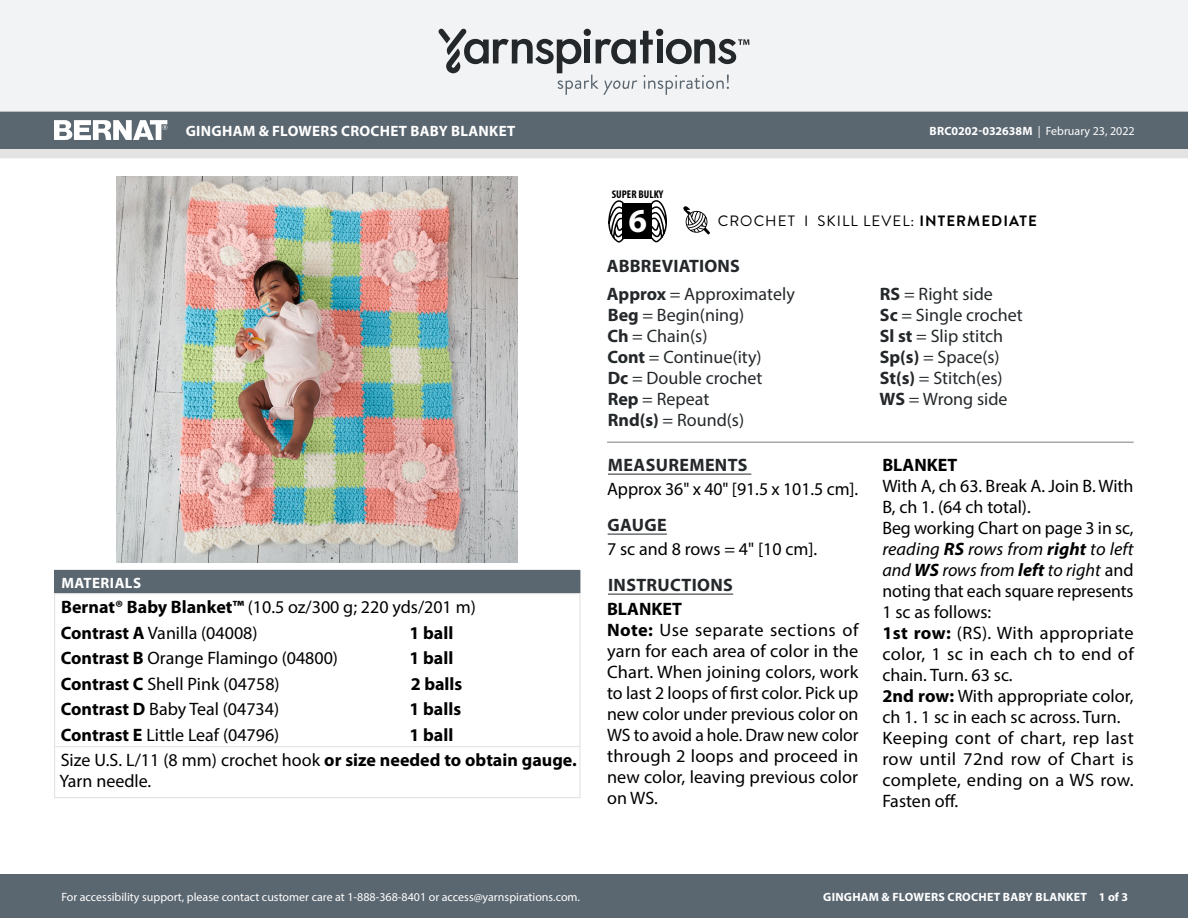
<style>
.page{position:relative;width:1188px;height:918px;background:#fff}
.page>*{position:absolute;margin:0;border:0;box-sizing:border-box;transform-origin:0 0}
.t1{font:700 33.6px "Myriad Pro";color:#fff}
.Body_-__Auto_Style_w{font:18px/21px "Myriad Pro";color:#000;text-align:justify}
.Abbreviations_-_With{font:18px "Myriad Pro";color:#24282a}
.Material_-__Colors_i{font:18px "Myriad Pro";color:#000}
.Materials_-_Needle{font:18px/21px "Myriad Pro";color:#000}
.Materials_-_Brand{font:18px "Myriad Pro";color:#000}
.Body_-_HEADERS_-_Und{font:700 18px "Myriad Pro";letter-spacing:.02em;color:#24282a}
.Material_-__Colors_i-2{font:700 18px "Myriad Pro";color:#000}
.Body_-__With_auto_st{font:18px "Myriad Pro";color:#000}
.Body_-__Auto_Style_w-2{font:700 18px "Myriad Pro";color:#000}
.Abbreviations_-__Hea{font:700 18px "Myriad Pro";letter-spacing:.01em;color:#24282a}
.Materials_-__Header{font:700 15px "Myriad Pro";letter-spacing:.02em;color:#fff}
.Type_of_pattern___Sk{font:15px "Brandon Grotesque";letter-spacing:.07em;color:#000}
.t2{font:12px "Myriad Pro";color:#fff}
.t3{font:700 12px "Myriad Pro";letter-spacing:.02em;color:#fff}
.t4{font:700 condensed 11.25px "Myriad Pro";color:#000}
.s1{font-weight:700}
.s2{font-style:italic}
.s3{font-weight:700;font-style:italic}
</style>
<div class="page">
<div style="left:0;top:875px;width:1188px;height:43px;background:#5a6670"></div>
<div style="left:0;top:149px;width:1188px;height:9px;background:#e4e3e3"></div>
<div style="left:0;top:111px;width:1188px;height:38px;background:#5a6670"></div>
<div style="left:0;top:0;width:1188px;height:112px;background:#f2f3f4"></div>
<svg style="left:438px;top:29px;width:311px;height:66px"></svg>
<svg style="left:54px;top:120px;width:113px;height:20px"></svg>
<svg style="left:683px;top:206px;width:27px;height:29px"></svg>
<svg style="left:608px;top:200px;width:16px;height:43px"></svg>
<svg style="left:651px;top:200px;width:16px;height:43px"></svg>
<div style="left:622px;top:203px;width:30px;height:36px;background:#000"></div>
<hr style="left:607px;top:442px;width:527px;height:1px;background:#7d7d7d">
<img style="left:117px;top:177px;width:401px;height:385px">
<hr style="left:608px;top:474px;width:143px;height:1px;background:#24282a">
<hr style="left:608px;top:534px;width:59px;height:1px;background:#24282a">
<hr style="left:608px;top:594px;width:125px;height:1px;background:#24282a">
<div style="left:55px;top:570px;width:525px;height:24px;background:#5a6670"></div>
<hr style="left:54px;top:570px;width:351px;height:1px;background:#5a6670">
<hr style="left:54px;top:593px;width:351px;height:1px;background:#e4e3e3">
<hr style="left:405px;top:593px;width:175px;height:1px;background:#e4e3e3">
<svg style="left:54px;top:571px;width:1px;height:175px"></svg>
<svg style="left:579px;top:571px;width:2px;height:175px"></svg>
<hr style="left:54px;top:747px;width:1px;height:50px;background:#e4e3e3">
<hr style="left:54px;top:746px;width:351px;height:1px;background:#e4e3e3">
<hr style="left:405px;top:746px;width:175px;height:1px;background:#e4e3e3">
<hr style="left:579px;top:747px;width:1px;height:50px;background:#e4e3e3">
<hr style="left:54px;top:797px;width:351px;height:1px;background:#e4e3e3">
<hr style="left:405px;top:797px;width:175px;height:1px;background:#e4e3e3">
<p class="Materials_-__Header" style="left:186px;top:121px;width:331px">GINGHAM &amp; FLOWERS CROCHET BABY BLANKET</p>
<p class="t2" style="left:930px;top:124px;width:207px"><span class="s1">BRC0202-032638M</span> | February 23, 2022</p>
<p class="t4" style="left:612px;top:187px;width:53px">SUPER BULKY</p>
<p class="t1" style="left:629px;top:199px;width:20px">6</p>
<p class="Type_of_pattern___Sk" style="left:718px;top:211px;width:321px">CROCHET I SKILL LEVEL: <span class="s1">INTERMEDIATE</span></p>
<p class="Materials_-__Header" style="left:61px;top:573px;width:81px">MATERIALS</p>
<p class="Materials_-_Brand" style="left:61px;top:596px;width:416px"><span class="s1">Bernat® Baby Blanket™</span> (10.5 oz/300 g; 220 yds/201 m)</p>
<p class="Material_-__Colors_i" style="left:61px;top:621px;width:198px"><span class="s1">Contrast A</span> Vanilla (04008)</p>
<p class="Material_-__Colors_i-2" style="left:410px;top:621px;width:45px">1 ball</p>
<p class="Material_-__Colors_i" style="left:61px;top:647px;width:279px"><span class="s1">Contrast B</span> Orange Flamingo (04800)</p>
<p class="Material_-__Colors_i-2" style="left:410px;top:646px;width:45px">1 ball</p>
<p class="Material_-__Colors_i" style="left:61px;top:672px;width:220px"><span class="s1">Contrast C</span> Shell Pink (04758)</p>
<p class="Material_-__Colors_i-2" style="left:411px;top:672px;width:53px">2 balls</p>
<p class="Material_-__Colors_i" style="left:61px;top:698px;width:220px"><span class="s1">Contrast D</span> Baby Teal (04734)</p>
<p class="Material_-__Colors_i-2" style="left:410px;top:697px;width:53px">1 balls</p>
<p class="Material_-__Colors_i" style="left:61px;top:723px;width:220px"><span class="s1">Contrast E</span> Little Leaf (04796)</p>
<p class="Material_-__Colors_i-2" style="left:410px;top:723px;width:45px">1 ball</p>
<p class="Materials_-_Needle" style="left:59px;top:749px;width:519px">Size U.S. L/11 (8 mm) crochet hook <span class="s1">or size needed to obtain gauge.<br></span>Yarn needle.</p>
<p class="Abbreviations_-__Hea" style="left:607px;top:254px;width:135px">ABBREVIATIONS</p>
<p class="Abbreviations_-_With" style="left:607px;top:283px;width:189px"><span class="s1">Approx</span> = Approximately</p>
<p class="Abbreviations_-_With" style="left:608px;top:304px;width:138px"><span class="s1">Beg</span> = Begin(ning)</p>
<p class="Abbreviations_-_With" style="left:607px;top:325px;width:102px"><span class="s1">Ch</span> = Chain(s)</p>
<p class="Abbreviations_-_With" style="left:607px;top:346px;width:156px"><span class="s1">Cont</span> = Continue(ity)</p>
<p class="Abbreviations_-_With" style="left:608px;top:367px;width:156px"><span class="s1">Dc</span> = Double crochet</p>
<p class="Abbreviations_-_With" style="left:608px;top:388px;width:103px"><span class="s1">Rep</span> = Repeat</p>
<p class="Abbreviations_-_With" style="left:608px;top:409px;width:138px"><span class="s1">Rnd(s)</span> = Round(s)</p>
<p class="Body_-_HEADERS_-_Und" style="left:608px;top:453px;width:141px">MEASUREMENTS</p>
<p class="Body_-__Auto_Style_w" style="left:607px;top:478px;width:253px">Approx 36" x 40" [91.5 x 101.5 cm].</p>
<p class="Body_-_HEADERS_-_Und" style="left:608px;top:513px;width:61px">GAUGE</p>
<p class="Body_-__With_auto_st" style="left:607px;top:538px;width:212px">7 sc and 8 rows = 4" [10 cm].</p>
<p class="Body_-_HEADERS_-_Und" style="left:608px;top:573px;width:126px">INSTRUCTIONS</p>
<p class="Body_-__Auto_Style_w-2" style="left:607px;top:597px;width:77px">BLANKET</p>
<p class="Body_-__Auto_Style_w" style="left:607px;top:619px;width:253px"><span class="s1">Note:</span> Use separate sections of yarn for each area of color in the Chart. When joining colors, work to last 2 loops of first color. Pick up new color under previous color on WS to avoid a hole. Draw new color through 2 loops and proceed in new color, leaving previous color on WS.</p>
<p class="Abbreviations_-_With" style="left:880px;top:283px;width:114px"><span class="s1">RS</span> = Right side</p>
<p class="Abbreviations_-_With" style="left:880px;top:304px;width:145px"><span class="s1">Sc</span> = Single crochet</p>
<p class="Abbreviations_-_With" style="left:880px;top:325px;width:125px"><span class="s1">Sl st</span> = Slip stitch</p>
<p class="Abbreviations_-_With" style="left:880px;top:346px;width:121px"><span class="s1">Sp(s)</span> = Space(s)</p>
<p class="Abbreviations_-_With" style="left:880px;top:367px;width:124px"><span class="s1">St(s)</span> = Stitch(es)</p>
<p class="Abbreviations_-_With" style="left:880px;top:388px;width:129px"><span class="s1">WS</span> = Wrong side</p>
<p class="Body_-__Auto_Style_w-2" style="left:882px;top:453px;width:77px">BLANKET</p>
<p class="Body_-__Auto_Style_w" style="left:882px;top:475px;width:253px">With A, ch 63. Break A. Join B. With<br>B, ch 1. (64 ch total).</p>
<p class="Body_-__Auto_Style_w" style="left:882px;top:517px;width:253px">Beg working Chart on page 3 in sc, <span class="s2">reading</span> <span class="s3">RS</span> <span class="s2">rows from</span> <span class="s3">right</span> <span class="s2">to left and</span> <span class="s3">WS</span> <span class="s2">rows from</span> <span class="s3">left</span> <span class="s2">to right</span> and noting that each square represents 1 sc as follows:</p>
<p class="Body_-__Auto_Style_w" style="left:882px;top:622px;width:253px"><span class="s1">1st row:</span> (RS). With appropriate color, 1 sc in each ch to end of chain. Turn. 63 sc.</p>
<p class="Body_-__Auto_Style_w" style="left:882px;top:685px;width:253px"><span class="s1">2nd row:</span> With appropriate color, ch 1. 1 sc in each sc across. Turn.</p>
<p class="Body_-__Auto_Style_w" style="left:882px;top:727px;width:253px">Keeping cont of chart, rep last row until 72nd row of Chart is complete, ending on a WS row.<br>Fasten off.</p>
<p class="t2" style="left:61px;top:889px;width:520px">For accessibility support, please contact customer care at 1-888-368-8401 or access@yarnspirations.com.</p>
<p class="t3" style="left:823px;top:889px;width:306px">GINGHAM &amp; FLOWERS CROCHET BABY BLANKET 1 of 3</p>
</div>
